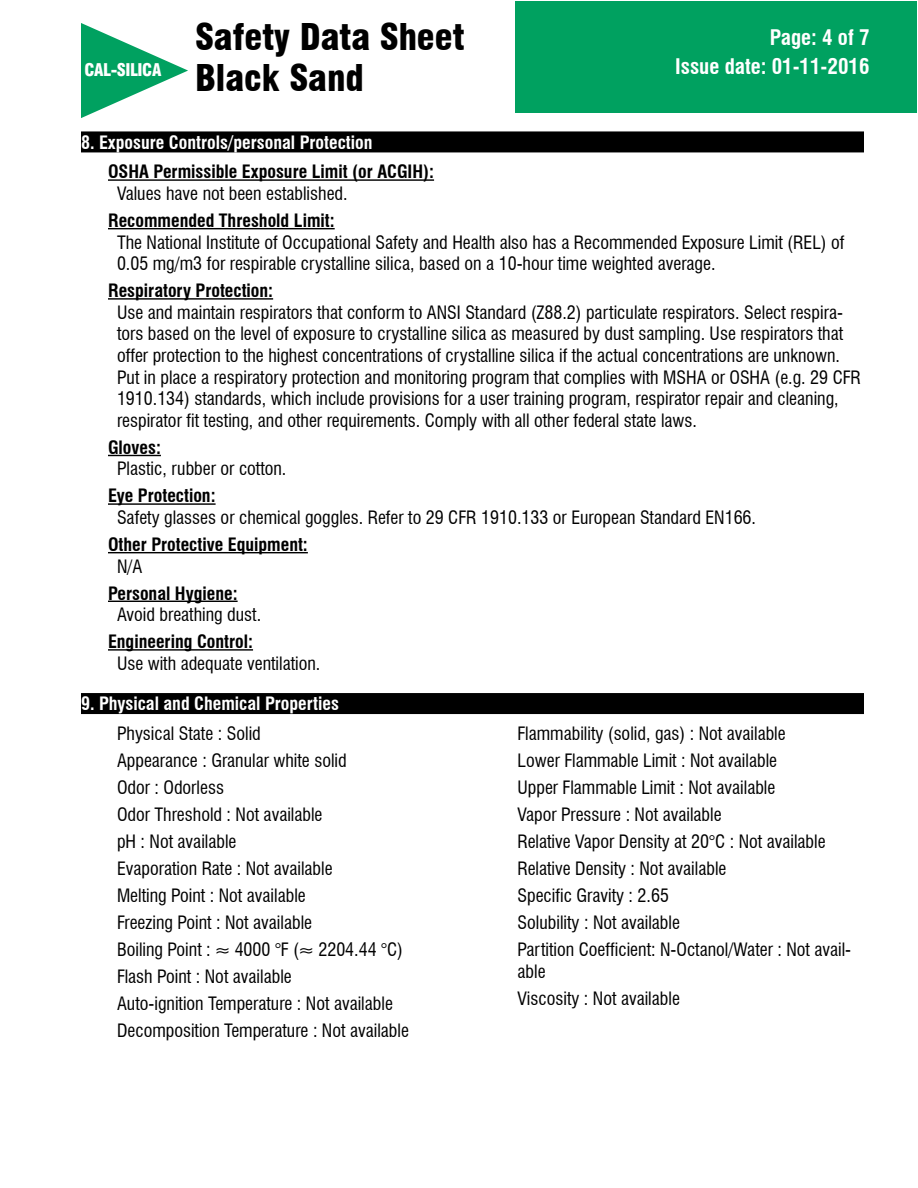
<style>
.page{position:relative;width:918px;height:1188px;background:#fff}
.page>*{position:absolute;margin:0;border:0;box-sizing:border-box;transform-origin:0 0}
.t1{font:900 condensed 36px/41.2px "Swiss 721 BT";color:#000}
.t2{font:700 condensed 21px "Swiss 721 BT";color:#fff}
.t3{font:condensed 18px/27px "Swiss 721 BT";color:#000}
.t4{font:700 condensed 18px "Swiss 721 BT";color:#000}
.t5{font:700 condensed 18px "Swiss 721 BT";color:#fff}
.t6{font:900 condensed 17.1px "Swiss 721 BT";letter-spacing:-.025em;color:#fff}
</style>
<div class="page">
<div style="left:515px;top:1px;width:402px;height:111px;background:#00a160"></div>
<svg style="left:81px;top:23px;width:107px;height:95px"></svg>
<div style="left:81px;top:131px;width:783px;height:21px;background:#000"></div>
<hr style="left:108px;top:179px;width:326px;height:2px;background:#000">
<hr style="left:108px;top:228px;width:227px;height:1px;background:#000">
<hr style="left:108px;top:298px;width:165px;height:2px;background:#000">
<hr style="left:108px;top:455px;width:53px;height:1px;background:#000">
<hr style="left:108px;top:503px;width:108px;height:2px;background:#000">
<hr style="left:108px;top:552px;width:200px;height:1px;background:#000">
<hr style="left:108px;top:601px;width:130px;height:1px;background:#000">
<hr style="left:108px;top:649px;width:145px;height:2px;background:#000">
<div style="left:81px;top:693px;width:783px;height:21px;background:#000"></div>
<p class="t6" style="left:84px;top:60px;width:78px">CAL-SILICA</p>
<h1 class="t1" style="left:195px;top:17px;width:271px">Safety Data Sheet<br>Black Sand</h1>
<p class="t2" style="left:770px;top:25px;width:101px">Page: 4 of 7</p>
<p class="t2" style="left:675px;top:53px;width:196px">Issue date: 01-11-2016</p>
<p class="t5" style="left:81px;top:131px;width:293px">8. Exposure Controls/personal Protection</p>
<p class="t4" style="left:108px;top:161px;width:328px">OSHA Permissible Exposure Limit (or ACGIH):</p>
<p class="t3" style="left:117px;top:180px;width:232px">Values have not been established.</p>
<p class="t4" style="left:108px;top:210px;width:228px">Recommended Threshold Limit:</p>
<p class="t3" style="left:117px;top:231px;width:729px;line-height:21.6px">The National Institute of Occupational Safety and Health also has a Recommended Exposure Limit (REL) of<br>0.05 mg/m3 for respirable crystalline silica, based on a 10-hour time weighted average.</p>
<p class="t4" style="left:108px;top:280px;width:167px">Respiratory Protection:</p>
<p class="t3" style="left:117px;top:301px;width:746px;line-height:21.6px">Use and maintain respirators that conform to ANSI Standard (Z88.2) particulate respirators. Select respira&shy;tors based on the level of exposure to crystalline silica as measured by dust sampling. Use respirators that offer protection to the highest concentrations of crystalline silica if the actual concentrations are unknown.<br>Put in place a respiratory protection and monitoring program that complies with MSHA or OSHA (e.g. 29 CFR 1910.134) standards, which include provisions for a user training program, respirator repair and cleaning, respirator fit testing, and other requirements. Comply with all other federal state laws.</p>
<p class="t4" style="left:108px;top:436px;width:54px">Gloves:</p>
<p class="t3" style="left:117px;top:455px;width:171px">Plastic, rubber or cotton.</p>
<p class="t4" style="left:108px;top:485px;width:109px">Eye Protection:</p>
<p class="t3" style="left:117px;top:504px;width:641px">Safety glasses or chemical goggles. Refer to 29 CFR 1910.133 or European Standard EN166.</p>
<p class="t4" style="left:108px;top:534px;width:201px">Other Protective Equipment:</p>
<p class="t3" style="left:117px;top:553px;width:27px">N/A</p>
<p class="t4" style="left:108px;top:582px;width:131px">Personal Hygiene:</p>
<p class="t3" style="left:117px;top:601px;width:146px">Avoid breathing dust.</p>
<p class="t4" style="left:108px;top:631px;width:147px">Engineering Control:</p>
<p class="t3" style="left:117px;top:650px;width:205px">Use with adequate ventilation.</p>
<p class="t5" style="left:81px;top:693px;width:260px">9. Physical and Chemical Properties</p>
<p class="t3" style="left:117px;top:720px;width:293px">Physical State : Solid<br>Appearance : Granular white solid<br>Odor : Odorless<br>Odor Threshold : Not available<br>pH : Not available<br>Evaporation Rate : Not available<br>Melting Point : Not available<br>Freezing Point : Not available<br>Boiling Point : ≈ 4000 °F (≈ 2204.44 °C)<br>Flash Point : Not available<br>Auto-ignition Temperature : Not available<br>Decomposition Temperature : Not available</p>
<p class="t3" style="left:518px;top:720px;width:335px">Flammability (solid, gas) : Not available<br>Lower Flammable Limit : Not available<br>Upper Flammable Limit : Not available<br>Vapor Pressure : Not available<br>Relative Vapor Density at 20°C : Not available Relative Density : Not available<br>Specific Gravity : 2.65<br>Solubility : Not available<br>Partition Coefficient: N-Octanol/Water : Not avail-</p>
<p class="t3" style="left:518px;top:958px;width:164px">able<br>Viscosity : Not available</p>
</div>
